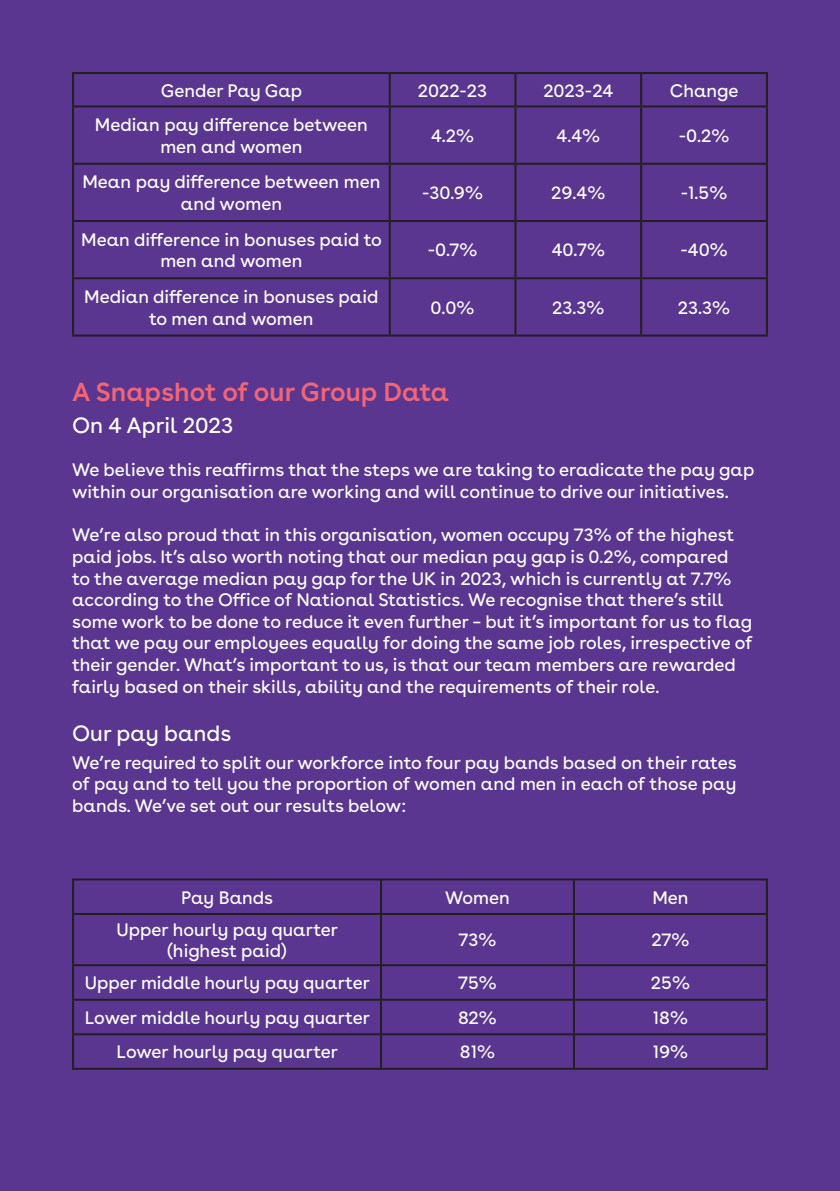
<style>
.page{position:relative;width:840px;height:1191px;background:#fff}
.page>*{position:absolute;margin:0;border:0;box-sizing:border-box;transform-origin:0 0}
.t1{font:600 26px "Buenos Aires";color:#f16676}
.t2{font:22px "Buenos Aires";color:#fff}
.t3{font:18px/21.6px "Buenos Aires";color:#fff;text-align:center}
</style>
<div class="page">
<div style="left:0;top:0;width:839px;height:1191px;background:#5a3690"></div>
<hr style="left:72px;top:72px;width:317px;height:2px;background:#231f20">
<hr style="left:72px;top:74px;width:2px;height:31px;background:#231f20">
<hr style="left:389px;top:72px;width:126px;height:2px;background:#231f20">
<hr style="left:388px;top:74px;width:2px;height:31px;background:#231f20">
<hr style="left:515px;top:72px;width:125px;height:2px;background:#231f20">
<hr style="left:514px;top:74px;width:2px;height:31px;background:#231f20">
<hr style="left:640px;top:72px;width:127px;height:2px;background:#231f20">
<hr style="left:639px;top:74px;width:2px;height:31px;background:#231f20">
<hr style="left:765px;top:74px;width:2px;height:31px;background:#231f20">
<hr style="left:72px;top:105px;width:317px;height:2px;background:#231f20">
<hr style="left:72px;top:107px;width:2px;height:56px;background:#231f20">
<hr style="left:389px;top:105px;width:126px;height:2px;background:#231f20">
<hr style="left:388px;top:107px;width:2px;height:56px;background:#231f20">
<hr style="left:515px;top:105px;width:125px;height:2px;background:#231f20">
<hr style="left:514px;top:107px;width:2px;height:56px;background:#231f20">
<hr style="left:640px;top:105px;width:127px;height:2px;background:#231f20">
<hr style="left:639px;top:107px;width:2px;height:56px;background:#231f20">
<hr style="left:765px;top:107px;width:2px;height:56px;background:#231f20">
<hr style="left:72px;top:163px;width:317px;height:2px;background:#231f20">
<hr style="left:72px;top:165px;width:2px;height:55px;background:#231f20">
<hr style="left:389px;top:163px;width:126px;height:2px;background:#231f20">
<hr style="left:388px;top:165px;width:2px;height:55px;background:#231f20">
<hr style="left:515px;top:163px;width:125px;height:2px;background:#231f20">
<hr style="left:514px;top:165px;width:2px;height:55px;background:#231f20">
<hr style="left:640px;top:163px;width:127px;height:2px;background:#231f20">
<hr style="left:639px;top:165px;width:2px;height:55px;background:#231f20">
<hr style="left:765px;top:165px;width:2px;height:55px;background:#231f20">
<hr style="left:72px;top:220px;width:317px;height:2px;background:#231f20">
<hr style="left:72px;top:222px;width:2px;height:55px;background:#231f20">
<hr style="left:389px;top:220px;width:126px;height:2px;background:#231f20">
<hr style="left:388px;top:222px;width:2px;height:55px;background:#231f20">
<hr style="left:515px;top:220px;width:125px;height:2px;background:#231f20">
<hr style="left:514px;top:222px;width:2px;height:55px;background:#231f20">
<hr style="left:640px;top:220px;width:127px;height:2px;background:#231f20">
<hr style="left:639px;top:222px;width:2px;height:55px;background:#231f20">
<hr style="left:765px;top:222px;width:2px;height:55px;background:#231f20">
<hr style="left:72px;top:277px;width:317px;height:2px;background:#231f20">
<hr style="left:72px;top:279px;width:2px;height:55px;background:#231f20">
<hr style="left:389px;top:277px;width:126px;height:2px;background:#231f20">
<hr style="left:388px;top:279px;width:2px;height:55px;background:#231f20">
<hr style="left:515px;top:277px;width:125px;height:2px;background:#231f20">
<hr style="left:514px;top:279px;width:2px;height:55px;background:#231f20">
<hr style="left:640px;top:277px;width:127px;height:2px;background:#231f20">
<hr style="left:639px;top:279px;width:2px;height:55px;background:#231f20">
<hr style="left:765px;top:279px;width:2px;height:55px;background:#231f20">
<hr style="left:72px;top:334px;width:317px;height:2px;background:#231f20">
<hr style="left:389px;top:334px;width:126px;height:2px;background:#231f20">
<hr style="left:515px;top:334px;width:125px;height:2px;background:#231f20">
<hr style="left:640px;top:334px;width:127px;height:2px;background:#231f20">
<hr style="left:72px;top:878px;width:309px;height:2px;background:#231f20">
<hr style="left:72px;top:880px;width:2px;height:33px;background:#231f20">
<hr style="left:381px;top:878px;width:192px;height:2px;background:#231f20">
<hr style="left:380px;top:880px;width:2px;height:33px;background:#231f20">
<hr style="left:573px;top:878px;width:194px;height:2px;background:#231f20">
<hr style="left:572px;top:880px;width:2px;height:33px;background:#231f20">
<hr style="left:765px;top:880px;width:2px;height:33px;background:#231f20">
<hr style="left:72px;top:913px;width:309px;height:2px;background:#231f20">
<hr style="left:72px;top:915px;width:2px;height:49px;background:#231f20">
<hr style="left:381px;top:913px;width:192px;height:2px;background:#231f20">
<hr style="left:380px;top:915px;width:2px;height:49px;background:#231f20">
<hr style="left:573px;top:913px;width:194px;height:2px;background:#231f20">
<hr style="left:572px;top:915px;width:2px;height:49px;background:#231f20">
<hr style="left:765px;top:915px;width:2px;height:49px;background:#231f20">
<hr style="left:72px;top:964px;width:309px;height:2px;background:#231f20">
<hr style="left:72px;top:966px;width:2px;height:32px;background:#231f20">
<hr style="left:381px;top:964px;width:192px;height:2px;background:#231f20">
<hr style="left:380px;top:966px;width:2px;height:32px;background:#231f20">
<hr style="left:573px;top:964px;width:194px;height:2px;background:#231f20">
<hr style="left:572px;top:966px;width:2px;height:32px;background:#231f20">
<hr style="left:765px;top:966px;width:2px;height:32px;background:#231f20">
<hr style="left:72px;top:998px;width:309px;height:2px;background:#231f20">
<hr style="left:72px;top:1000px;width:2px;height:33px;background:#231f20">
<hr style="left:381px;top:998px;width:192px;height:2px;background:#231f20">
<hr style="left:380px;top:1000px;width:2px;height:33px;background:#231f20">
<hr style="left:573px;top:998px;width:194px;height:2px;background:#231f20">
<hr style="left:572px;top:1000px;width:2px;height:33px;background:#231f20">
<hr style="left:765px;top:1000px;width:2px;height:33px;background:#231f20">
<hr style="left:72px;top:1033px;width:309px;height:2px;background:#231f20">
<hr style="left:72px;top:1035px;width:2px;height:32px;background:#231f20">
<hr style="left:381px;top:1033px;width:192px;height:2px;background:#231f20">
<hr style="left:380px;top:1035px;width:2px;height:32px;background:#231f20">
<hr style="left:573px;top:1033px;width:194px;height:2px;background:#231f20">
<hr style="left:572px;top:1035px;width:2px;height:32px;background:#231f20">
<hr style="left:765px;top:1035px;width:2px;height:32px;background:#231f20">
<hr style="left:72px;top:1067px;width:309px;height:2px;background:#231f20">
<hr style="left:381px;top:1067px;width:192px;height:2px;background:#231f20">
<hr style="left:573px;top:1067px;width:194px;height:2px;background:#231f20">
<p class="t3" style="left:161px;top:78px;width:143px">Gender Pay Gap</p>
<p class="t3" style="left:417px;top:78px;width:71px">2022-23</p>
<p class="t3" style="left:543px;top:78px;width:71px">2023-24</p>
<p class="t3" style="left:669px;top:78px;width:70px">Change</p>
<p class="t3" style="left:95px;top:112px;width:274px">Median pay difference between men and women</p>
<p class="t3" style="left:431px;top:123px;width:45px">4.2%</p>
<p class="t3" style="left:556px;top:123px;width:45px">4.4%</p>
<p class="t3" style="left:678px;top:123px;width:52px">-0.2%</p>
<p class="t3" style="left:82px;top:170px;width:299px">Mean pay difference between men and women</p>
<p class="t3" style="left:422px;top:180px;width:62px">-30.9%</p>
<p class="t3" style="left:551px;top:180px;width:55px">29.4%</p>
<p class="t3" style="left:680px;top:180px;width:48px">-1.5%</p>
<p class="t3" style="left:81px;top:227px;width:302px">Mean difference in bonuses paid to men and women</p>
<p class="t3" style="left:427px;top:238px;width:51px">-0.7%</p>
<p class="t3" style="left:551px;top:238px;width:55px">40.7%</p>
<p class="t3" style="left:680px;top:238px;width:49px">-40%</p>
<p class="t3" style="left:84px;top:284px;width:295px">Median difference in bonuses paid to men and women</p>
<p class="t3" style="left:430px;top:295px;width:45px">0.0%</p>
<p class="t3" style="left:552px;top:295px;width:54px">23.3%</p>
<p class="t3" style="left:677px;top:295px;width:54px">23.3%</p>
<h1 class="t1" style="left:72px;top:370px;width:378px">A Snapshot of our Group Data</h1>
<p class="t2" style="left:72px;top:408px;width:163px">On 4 April 2023</p>
<p class="t3" style="left:72px;top:458px;width:683px;text-align:left">We believe this reaffirms that the steps we are taking to eradicate the pay gap within our organisation are working and will continue to drive our initiatives.</p>
<p class="t3" style="left:72px;top:522px;width:681px;text-align:left">We’re also proud that in this organisation, women occupy 73% of the highest paid jobs. It’s also worth noting that our median pay gap is 0.2%, compared<br>to the average median pay gap for the UK in 2023, which is currently at 7.7% according to the Office of National Statistics. We recognise that there’s still some work to be done to reduce it even further – but it’s important for us to flag that we pay our employees equally for doing the same job roles, irrespective of their gender. What’s important to us, is that our team members are rewarded fairly based on their skills, ability and the requirements of their role.</p>
<p class="t2" style="left:72px;top:715px;width:161px">Our pay bands</p>
<p class="t3" style="left:72px;top:750px;width:665px;text-align:justify">We’re required to split our workforce into four pay bands based on their rates of pay and to tell you the proportion of women and men in each of those pay bands. We’ve set out our results below:</p>
<p class="t3" style="left:181px;top:884px;width:93px">Pay Bands</p>
<p class="t3" style="left:445px;top:884px;width:66px">Women</p>
<p class="t3" style="left:652px;top:884px;width:38px">Men</p>
<p class="t3" style="left:116px;top:917px;width:223px">Upper hourly pay quarter (highest paid)</p>
<p class="t3" style="left:458px;top:927px;width:39px">73%</p>
<p class="t3" style="left:651px;top:927px;width:39px">27%</p>
<p class="t3" style="left:85px;top:970px;width:286px">Upper middle hourly pay quarter</p>
<p class="t3" style="left:458px;top:970px;width:40px">75%</p>
<p class="t3" style="left:650px;top:970px;width:40px">25%</p>
<p class="t3" style="left:85px;top:1005px;width:286px">Lower middle hourly pay quarter</p>
<p class="t3" style="left:458px;top:1005px;width:40px">82%</p>
<p class="t3" style="left:652px;top:1005px;width:37px">18%</p>
<p class="t3" style="left:116px;top:1039px;width:223px">Lower hourly pay quarter</p>
<p class="t3" style="left:459px;top:1039px;width:37px">81%</p>
<p class="t3" style="left:652px;top:1039px;width:37px">19%</p>
</div>
